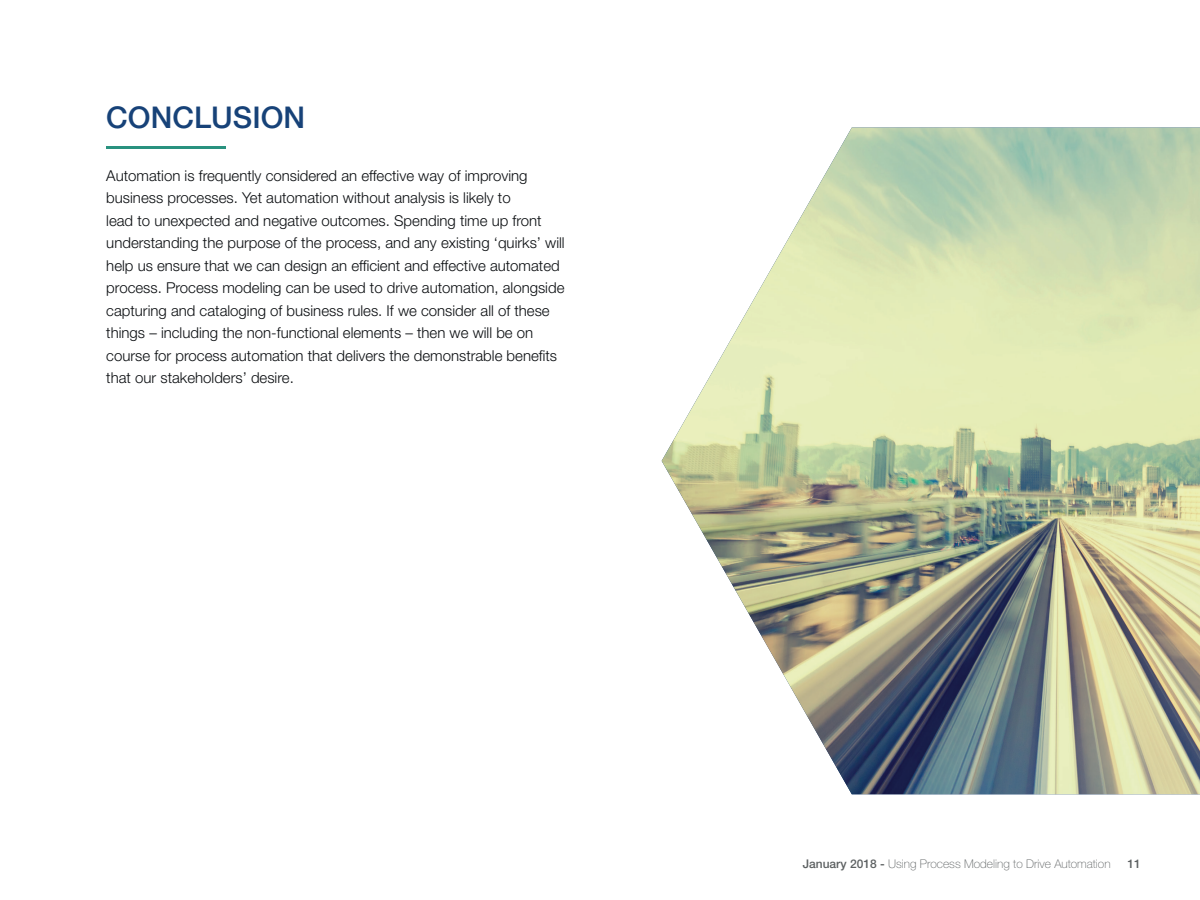
<style>
.page{position:relative;width:1200px;height:900px;background:#fff}
.page>*{position:absolute;margin:0;border:0;box-sizing:border-box;transform-origin:0 0}
.t1{font:500 30px "Helvetica Neue LT Std";color:#174278}
.t2{font:300 15px/22.5px "Helvetica Neue LT Std";color:#0b0e11}
.t3{font:100 12px "Helvetica Neue LT Std";color:#5d6162}
.t4{font:500 12px "Helvetica Neue LT Std";color:#5d6162}
.s1{font-weight:500}
</style>
<div class="page">
<img style="left:662px;top:128px;width:538px;height:666px">
<hr style="left:106px;top:146px;width:120px;height:2px;background:#29927f">
<h1 class="t1" style="left:106px;top:99px;width:200px">CONCLUSION</h1>
<p class="t2" style="left:106px;top:164px;width:460px">Automation is frequently considered an effective way of improving business processes. Yet automation without analysis is likely to<br>lead to unexpected and negative outcomes. Spending time up front understanding the purpose of the process, and any existing ‘quirks’ will help us ensure that we can design an efficient and effective automated process. Process modeling can be used to drive automation, alongside capturing and cataloging of business rules. If we consider all of these things – including the non-functional elements – then we will be on course for process automation that delivers the demonstrable benefits that our stakeholders’ desire.</p>
<p class="t3" style="left:803px;top:857px;width:309px"><span class="s1">January 2018 -</span> Using Process Modeling to Drive Automation</p>
<p class="t4" style="left:1127px;top:857px;width:15px">11</p>
</div>
